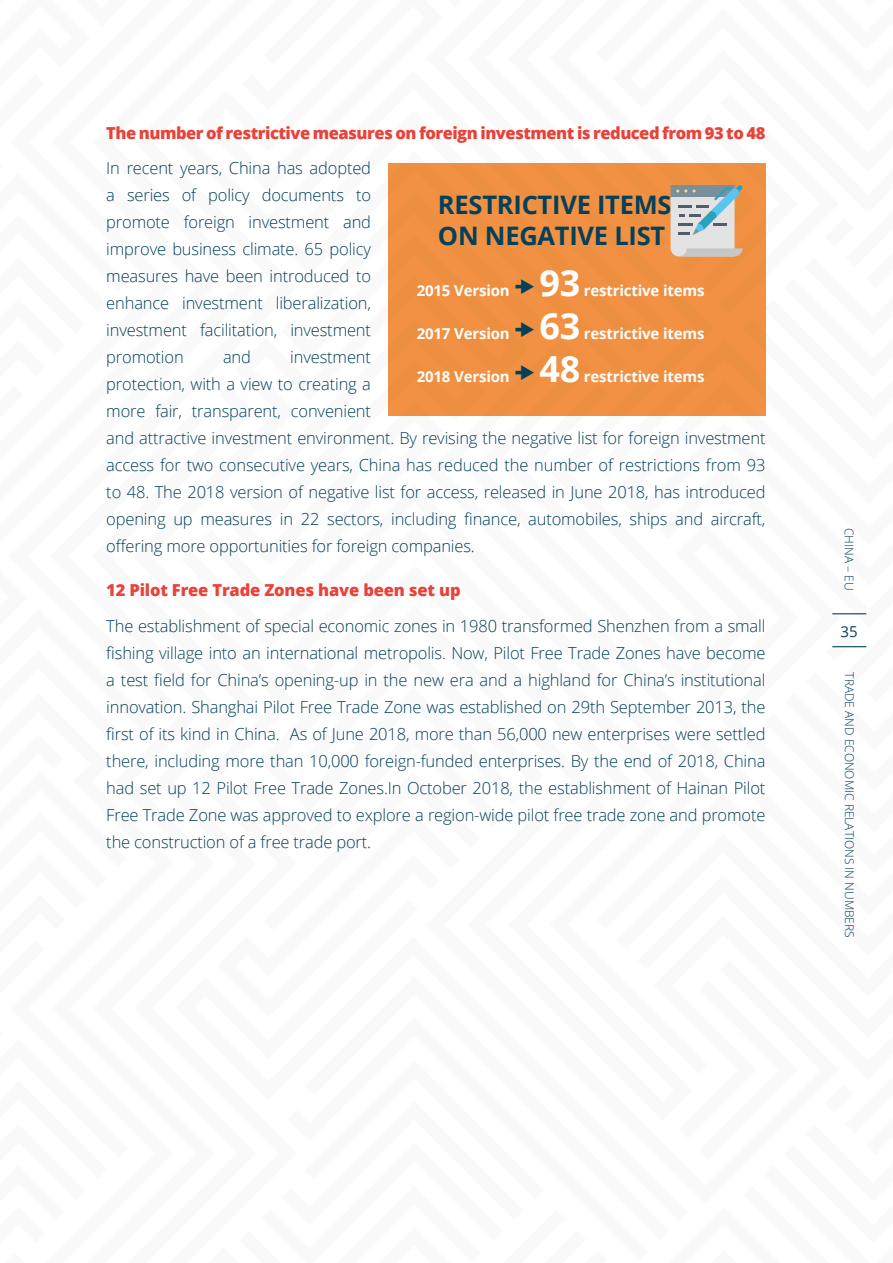
<style>
.page{position:relative;width:893px;height:1263px;background:#fff}
.page>*{position:absolute;margin:0;border:0;box-sizing:border-box;transform-origin:0 0}
.t1{font:700 36px "Open Sans";color:#fff}
.t2{font:700 25.5px/30.6px "Open Sans";letter-spacing:-.01em;color:#05405a}
.t3{font:300 16.5px/27px "Open Sans";letter-spacing:-.01em;color:#05405a;text-align:justify}
.t4{font:800 16.5px "Open Sans";letter-spacing:-.03em;color:#e84239}
.t5{font:800 16.5px "Open Sans";letter-spacing:-.01em;color:#e84239}
.t6{font:700 15px "Open Sans";letter-spacing:-.01em;color:#fff}
.t7{font:15px "Open Sans";color:#05405a}
.t8{font:300 12px "Open Sans";color:#05405a}
</style>
<div class="page">
<div style="left:388px;top:163px;width:377px;height:252px;background:#f19042"></div>
<svg style="left:671px;top:185px;width:72px;height:71px;background:#bcc1c0"></svg>
<hr style="left:832px;top:646px;width:34px;height:1px;background:#05405a">
<hr style="left:832px;top:613px;width:34px;height:1px;background:#05405a">
<p class="t4" style="left:106px;top:120px;width:660px">The number of restrictive measures on foreign investment is reduced from 93 to 48</p>
<p class="t3" style="left:106px;top:154px;width:266px">In recent years, China has adopted a series of policy documents to promote foreign investment and improve business climate. 65 policy measures have been introduced to enhance investment liberalization, investment facilitation, investment promotion</p>
<h2 class="t2" style="left:438px;top:189px;width:235px">RESTRICTIVE ITEMS<br>ON NEGATIVE LIST</h2>
<p class="t6" style="left:417px;top:280px;width:95px">2015 Version</p>
<h1 class="t1" style="left:540px;top:257px;width:42px">93</h1>
<p class="t6" style="left:584px;top:280px;width:122px">restrictive items</p>
<h1 class="t1" style="left:540px;top:300px;width:42px">63</h1>
<p class="t6" style="left:417px;top:323px;width:95px">2017 Version</p>
<p class="t6" style="left:584px;top:323px;width:122px">restrictive items</p>
<p class="t3" style="left:223px;top:343px;width:29px">and</p>
<p class="t3" style="left:106px;top:343px;width:661px;text-align:left;text-indent:184px">investment<br>protection, with a view to creating a<br>more fair, transparent, convenient<br>and attractive investment environment. By revising the negative list for foreign investment access for two consecutive years, China has reduced the number of restrictions from 93 to 48. The 2018 version of negative list for access, released in June 2018, has introduced opening up measures in 22 sectors, including finance, automobiles, ships and aircraft, offering more opportunities for foreign companies.</p>
<p class="t5" style="left:106px;top:578px;width:356px">12 Pilot Free Trade Zones have been set up</p>
<p class="t3" style="left:106px;top:612px;width:661px">The establishment of special economic zones in 1980 transformed Shenzhen from a small fishing village into an international metropolis. Now, Pilot Free Trade Zones have become a test field for China’s opening-up in the new era and a highland for China’s institutional innovation. Shanghai Pilot Free Trade Zone was established on 29th September 2013, the first of its kind in China. As of June 2018, more than 56,000 new enterprises were settled there, including more than 10,000 foreign-funded enterprises. By the end of 2018, China had set up 12 Pilot Free Trade Zones.In October 2018, the establishment of Hainan Pilot Free Trade Zone was approved to explore a region-wide pilot free trade zone and promote the construction of a free trade port.</p>
<h1 class="t1" style="left:540px;top:344px;width:42px">48</h1>
<p class="t6" style="left:417px;top:366px;width:95px">2018 Version</p>
<p class="t6" style="left:584px;top:366px;width:122px">restrictive items</p>
<p class="t8" style="left:857px;top:528px;width:64px;rotate:90deg">CHINA – EU</p>
<p class="t7" style="left:840px;top:621px;width:19px">35</p>
<p class="t8" style="left:858px;top:672px;width:267px;rotate:90deg">TRADE AND ECONOMIC RELATIONS IN NUMBERS</p>
</div>
